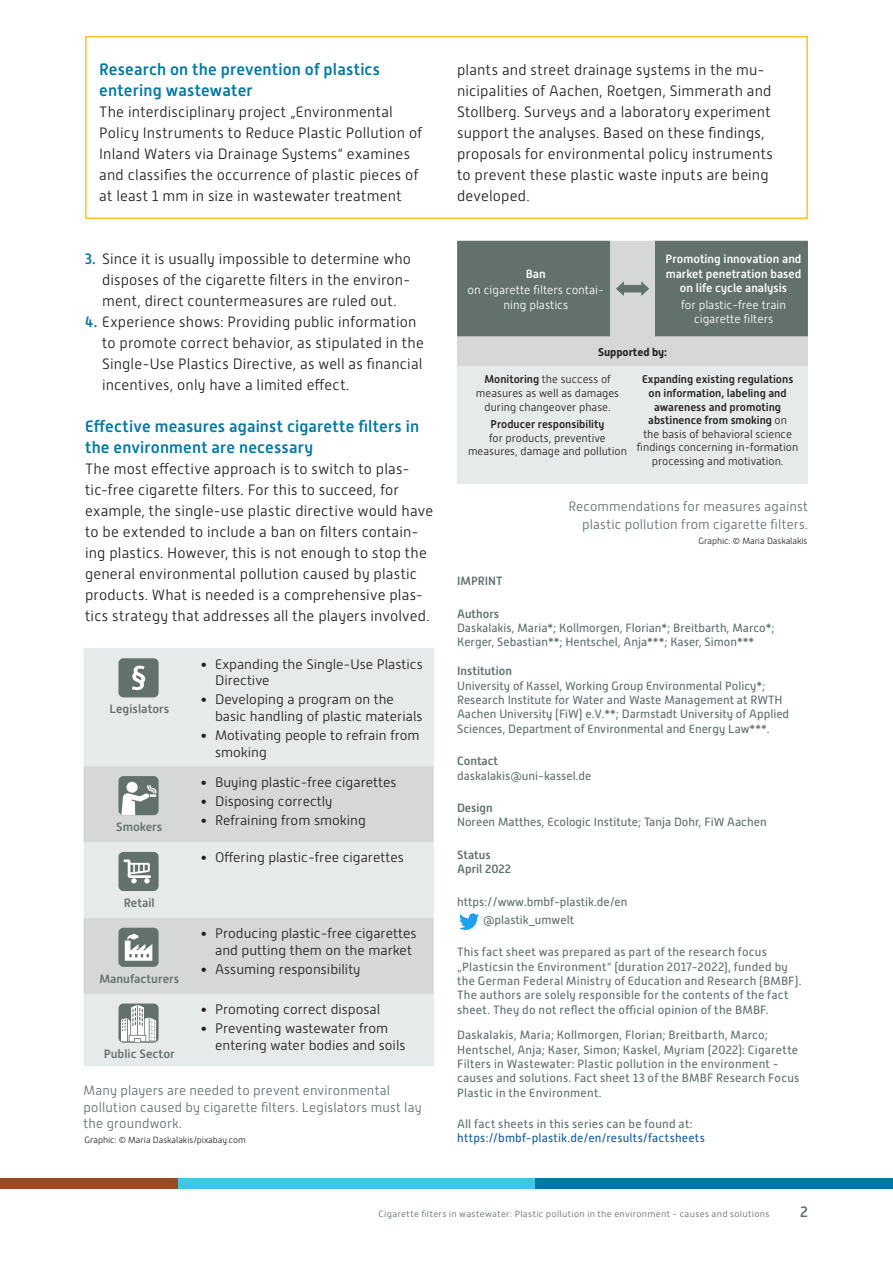
<style>
.page{position:relative;width:893px;height:1263px;background:#fff}
.page>*{position:absolute;margin:0;border:0;box-sizing:border-box;transform-origin:0 0}
.text{font:500 16.5px/21px "Alwyn New";letter-spacing:.01em;color:#0078a3}
.text-2{font:300 15px/21px "Alwyn New";letter-spacing:.01em;color:#231f20}
.t1{font:500 15px "Alwyn New";color:#5f6f6f}
.t2{font:300 13.8px/16.5px "Alwyn New";color:#231f20}
.Bildüberschrift3{font:300 13.5px/16.2px "Alwyn New";letter-spacing:.01em;color:#5f6f6f}
.t3{font:500 12.15px "Alwyn New";color:#63716e}
.Disclaimer{font:12px/14.4px "Alwyn New";letter-spacing:.015em;color:#5f6f6f}
.Disclaimer-2{font:12px/14.4px "Alwyn New";letter-spacing:.02em;color:#175d9e}
.t4{font:300 12px/16.5px "Alwyn New";color:#fff;text-align:center}
.t5{font:500 12px/14.4px "Alwyn New";color:#fff;text-align:center}
.t6{font:500 12px/14.4px "Alwyn New";color:#5f6f6f}
.t7{font:500 11.25px/13.5px "Alwyn New";color:#231f20;text-align:center}
.t8{font:300 11.25px/13.5px "Alwyn New";color:#231f20;text-align:center}
.t9{font:700 11.25px "Alwyn New";color:#231f20}
.t10{font:300 9px "Alwyn New";letter-spacing:.03em;color:#5f6f6f;scale:1.07 1}
.Bildunterschrift{font:300 9px "Alwyn New";color:#231f20}
.s1{font-weight:500;color:#0078a3}
.s2{font-weight:500}
.s3{font-weight:300}
.s4{color:#5f6f6f}
</style>
<div class="page">
<div style="left:0;top:1178px;width:179px;height:10px;background:#994a1f"></div>
<div style="left:179px;top:1178px;width:357px;height:10px;background:#41c5e5"></div>
<div style="left:536px;top:1178px;width:357px;height:10px;background:#0078a3"></div>
<div style="left:85px;top:36px;width:723px;height:183px;border:2px solid #fec521"></div>
<div style="left:84px;top:648px;width:349px;height:418px;background:#e7eaea"></div>
<svg style="left:84px;top:766px;width:349px;height:228px;background:#dadddd"></svg>
<div style="left:118px;top:658px;width:41px;height:39px;background:#63716e;border-radius:5px"></div>
<svg style="left:132px;top:666px;width:13px;height:24px"></svg>
<div style="left:118px;top:776px;width:41px;height:39px;background:#63716e;border-radius:5px"></div>
<div style="left:127px;top:782px;width:11px;height:11px;background:#fff;border-radius:50%"></div>
<svg style="left:121px;top:785px;width:35px;height:30px"></svg>
<div style="left:118px;top:852px;width:41px;height:39px;background:#63716e;border-radius:5px"></div>
<svg style="left:124px;top:859px;width:27px;height:24px"></svg>
<div style="left:118px;top:928px;width:41px;height:39px;background:#63716e;border-radius:5px"></div>
<svg style="left:125px;top:934px;width:27px;height:27px"></svg>
<svg style="left:118px;top:1003px;width:41px;height:40px"></svg>
<svg style="left:121px;top:1005px;width:35px;height:36px"></svg>
<div style="left:457px;top:366px;width:351px;height:116px;background:#e7eaea"></div>
<svg style="left:457px;top:241px;width:351px;height:125px;background:#889291"></svg>
<svg style="left:459px;top:913px;width:20px;height:17px"></svg>
<h3 class="text" style="left:99px;top:59px;width:282px">Research on the prevention of plastics entering wastewater</h3>
<p class="text-2" style="left:99px;top:101px;width:324px">The interdisciplinary project „Environmental Policy Instruments to Reduce Plastic Pollution of Inland Waters via Drainage Systems“ examines and classifies the occurrence of plastic pieces of</p>
<p class="text-2" style="left:99px;top:185px;width:304px">at least 1 mm in size in wastewater treatment</p>
<p class="text-2" style="left:102px;top:248px;width:311px;text-align:justify;text-indent:-17px"><span class="s1">3.</span> Since it is usually impossible to determine who disposes of the cigarette filters in the environ&shy;ment, direct countermeasures are ruled out.</p>
<p class="text-2" style="left:102px;top:311px;width:323px;text-indent:-17px"><span class="s1">4.</span> Experience shows: Providing public information to promote correct behavior, as stipulated in the Single-Use Plastics Directive, as well as financial incentives, only have a limited effect.</p>
<p class="text" style="left:85px;top:416px;width:335px">Effective measures against cigarette filters in the environment are necessary</p>
<p class="text-2" style="left:85px;top:458px;width:350px">The most effective approach is to switch to plas&shy;tic-free cigarette filters. For this to succeed, for example, the single-use plastic directive would have to be extended to include a ban on filters contain&shy;ing plastics. However, this is not enough to stop the general environmental pollution caused by plastic products. What is needed is a comprehensive plas&shy;tics strategy that addresses all the players involved.</p>
<p class="t3" style="left:109px;top:702px;width:61px">Legislators</p>
<p class="t3" style="left:116px;top:820px;width:48px">Smokers</p>
<p class="t3" style="left:124px;top:896px;width:33px">Retail</p>
<p class="t3" style="left:99px;top:971px;width:81px">Manufacturers</p>
<p class="t3" style="left:104px;top:1047px;width:72px">Public Sector</p>
<p class="t2" style="left:215px;top:656px;width:209px;text-indent:-15px">• Expanding the Single-Use Plastics<br>Directive</p>
<p class="t2" style="left:215px;top:691px;width:209px;text-indent:-15px">• Developing a program on the basic handling of plastic materials</p>
<p class="t2" style="left:215px;top:727px;width:206px;text-indent:-15px">• Motivating people to refrain from smoking</p>
<p class="t2" style="left:200px;top:774px;width:198px">• Buying plastic-free cigarettes</p>
<p class="t2" style="left:200px;top:793px;width:134px">• Disposing correctly</p>
<p class="t2" style="left:200px;top:812px;width:167px">• Refraining from smoking</p>
<p class="t2" style="left:200px;top:849px;width:205px">• Offering plastic-free cigarettes</p>
<p class="t2" style="left:215px;top:925px;width:203px;text-indent:-15px">• Producing plastic-free cigarettes and putting them on the market</p>
<p class="t2" style="left:200px;top:961px;width:162px">• Assuming responsibility</p>
<p class="t2" style="left:200px;top:1001px;width:182px">• Promoting correct disposal</p>
<p class="t2" style="left:215px;top:1020px;width:192px;text-indent:-15px">• Preventing wastewater from entering water bodies and soils</p>
<p class="Bildüberschrift3" style="left:84px;top:1083px;width:340px">Many players are needed to prevent environmental pollution caused by cigarette filters. Legislators must lay the groundwork.</p>
<p class="Bildunterschrift" style="left:85px;top:1135px;width:163px">Graphic: © Maria Daskalakis/pixabay.com</p>
<p class="text-2" style="left:457px;top:59px;width:317px">plants and street drainage systems in the mu&shy;nicipalities of Aachen, Roetgen, Simmerath and Stollberg. Surveys and a laboratory experiment support the analyses. Based on these findings, proposals for environmental policy instruments to prevent these plastic waste inputs are being developed.</p>
<p class="t5" style="left:666px;top:252px;width:137px">Promoting innovation and market penetration based on life cycle analysis</p>
<p class="t4" style="left:681px;top:297px;width:106px;line-height:14.4px">for plastic-free train cigarette filters</p>
<p class="t9" style="left:598px;top:345px;width:70px">Supported by:</p>
<p class="t8" style="left:476px;top:373px;width:145px"><span class="s2">Monitoring</span> the success of measures as well as damages during changeover phase.</p>
<p class="t8" style="left:468px;top:418px;width:160px"><span class="s2">Producer responsibility<br></span>for products, preventive measures, damage and pollution</p>
<p class="t4" style="left:468px;top:265px;width:138px"><span class="s2">Ban<br></span>on cigarette filters contai-</p>
<p class="t4" style="left:503px;top:296px;width:66px">ning plastics</p>
<p class="t7" style="left:637px;top:373px;width:163px">Expanding existing regulations on information, labeling and awareness and promoting abstinence from smoking <span class="s3">on<br>the basis of behavioral science findings concerning in-formation processing and motivation.</span></p>
<p class="Bildüberschrift3" style="left:568px;top:498px;width:241px">Recommendations for measures against</p>
<p class="Bildüberschrift3" style="left:582px;top:516px;width:227px">plastic pollution from cigarette filters.</p>
<p class="Bildunterschrift" style="left:699px;top:536px;width:110px">Graphic: © Maria Daskalakis</p>
<p class="t6" style="left:457px;top:574px;width:47px">IMPRINT</p>
<p class="Disclaimer" style="left:457px;top:606px;width:319px"><span class="s2">Authors<br></span>Daskalakis, Maria*; Kollmorgen, Florian*; Breitbarth, Marco*;<br>Kerger, Sebastian**; Hentschel, Anja***; Kaser, Simon***</p>
<p class="Disclaimer" style="left:457px;top:664px;width:334px"><span class="s2">Institution<br></span>University of Kassel, Working Group Environmental Policy*; Research Institute for Water and Waste Management at RWTH Aachen University (FiW) e.V.**; Darmstadt University of Applied Sciences, Department of Environmental and Energy Law***.</p>
<p class="Disclaimer" style="left:457px;top:754px;width:136px"><span class="s2">Contact </span>daskalakis@uni-kassel.de</p>
<p class="Disclaimer" style="left:457px;top:801px;width:311px"><span class="s2">Design<br></span>Noreen Matthes, Ecologic Institute; Tanja Dohr, FiW Aachen</p>
<p class="t6" style="left:457px;top:847px;width:55px">Status<br>April 2022</p>
<p class="Disclaimer" style="left:483px;top:892px;width:146px;line-height:18px;text-indent:-26px">https://www.bmbf-plastik.de/en @plastik_umwelt</p>
<p class="Disclaimer" style="left:457px;top:945px;width:346px">This fact sheet was prepared as part of the research focus „Plasticsin the Environment“ (duration 2017-2022), funded by the German Federal Ministry of Education and Research (BMBF).<br>The authors are solely responsible for the contents of the fact sheet. They do not reflect the official opinion of the BMBF.</p>
<p class="Disclaimer" style="left:457px;top:1028px;width:344px">Daskalakis, Maria; Kollmorgen, Florian; Breitbarth, Marco; Hentschel, Anja; Kaser, Simon; Kaskel, Myriam (2022): Cigarette Filters in Wastewater: Plastic pollution in the environment - causes and solutions. Fact sheet 13 of the BMBF Research Focus Plastic in the Environment.</p>
<p class="Disclaimer-2" style="left:457px;top:1116px;width:249px"><span class="s4">All fact sheets in this series can be found at: </span>https://bmbf-plastik.de/en/results/factsheets</p>
<p class="t10" style="left:378px;top:1208px;width:367px">Cigarette filters in wastewater: Plastic pollution in the environment - causes and solutions</p>
<p class="t1" style="left:800px;top:1203px;width:9px">2</p>
</div>
